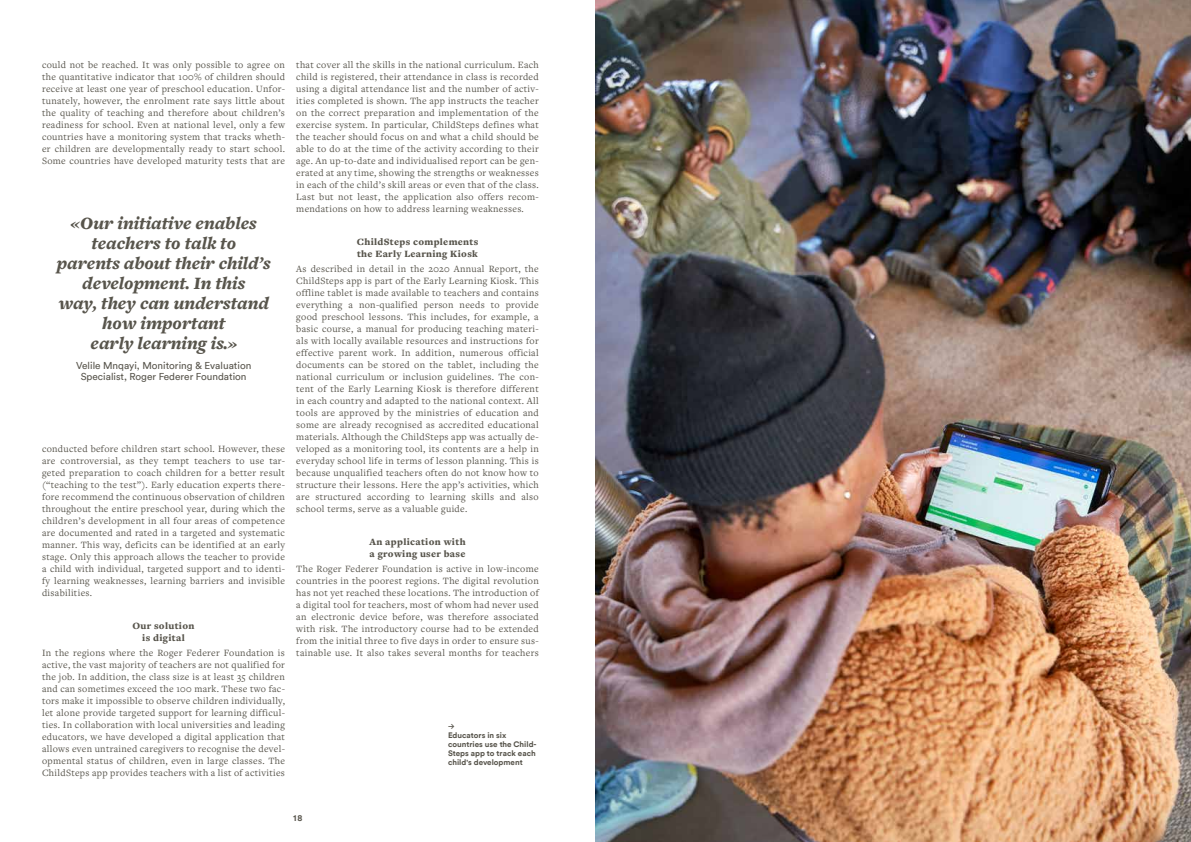
<style>
.page{position:relative;width:1191px;height:842px;background:#fff}
.page>*{position:absolute;margin:0;border:0;box-sizing:border-box;transform-origin:0 0}
.t1{font:italic 900 18px/20px "Freight Text Pro";color:#57544b;text-align:center}
.t2{font:10px/12px "Freight Text Pro";letter-spacing:.03em;color:#57544b;text-align:justify}
.t3{font:900 10px/12px "Freight Text Pro";letter-spacing:.03em;color:#57544b}
.t4{font:10px/11px "Circular";color:#57544b;text-align:center}
.t5{font:700 8.8px "Circular";color:#57544b}
.t6{font:700 8px/9px "Circular";color:#57544b}
.t7{font:700 8px "Akkurat Pro";color:#57544b}
</style>
<div class="page">
<img style="left:595px;top:0;width:596px;height:842px">
<p class="t2" style="left:42px;top:58px;width:244px">could not be reached. It was only possible to agree on the quantitative indicator that 100% of children should receive at least one year of preschool education. Unfor&shy;tunately, however, the enrolment rate says little about the quality of teaching and therefore about children’s readiness for school. Even at national level, only a few countries have a monitoring system that tracks wheth&shy;er children are developmentally ready to start school.<br>Some countries have developed maturity tests that are</p>
<h1 class="t1" style="left:57px;top:213px;width:216px">«Our initiative enables teachers to talk to<br>parents about their child’s development. In this<br>way, they can understand how important<br>early learning is.»</h1>
<p class="t4" style="left:76px;top:360px;width:177px">Velile Mnqayi, Monitoring &amp; Evaluation<br>Specialist, Roger Federer Foundation</p>
<p class="t2" style="left:42px;top:442px;width:244px">conducted before children start school. However, these are controversial, as they tempt teachers to use tar&shy;geted preparation to coach children for a better result (“teaching to the test”). Early education experts there&shy;fore recommend the continuous observation of children throughout the entire preschool year, during which the children’s development in all four areas of competence are documented and rated in a targeted and systematic manner. This way, deficits can be identified at an early stage. Only this approach allows the teacher to provide a child with individual, targeted support and to identi&shy;fy learning weaknesses, learning barriers and invisible disabilities.</p>
<p class="t3" style="left:133px;top:620px;width:63px;text-align:center">Our solution is digital</p>
<p class="t2" style="left:42px;top:646px;width:244px">In the regions where the Roger Federer Foundation is active, the vast majority of teachers are not qualified for the job. In addition, the class size is at least 35 children and can sometimes exceed the 100 mark. These two fac&shy;tors make it impossible to observe children individually, let alone provide targeted support for learning difficul&shy;ties. In collaboration with local universities and leading educators, we have developed a digital application that allows even untrained caregivers to recognise the devel&shy;opmental status of children, even in large classes. The ChildSteps app provides teachers with a list of activities</p>
<p class="t2" style="left:296px;top:58px;width:244px">that cover all the skills in the national curriculum. Each child is registered, their attendance in class is recorded using a digital attendance list and the number of activ&shy;ities completed is shown. The app instructs the teacher on the correct preparation and implementation of the exercise system. In particular, ChildSteps defines what the teacher should focus on and what a child should be able to do at the time of the activity according to their age. An up-to-date and individualised report can be gen&shy;erated at any time, showing the strengths or weaknesses in each of the child’s skill areas or even that of the class.<br>Last but not least, the application also offers recom&shy;mendations on how to address learning weaknesses.</p>
<p class="t3" style="left:357px;top:236px;width:123px">ChildSteps complements the Early Learning Kiosk</p>
<p class="t2" style="left:296px;top:262px;width:244px">As described in detail in the 2020 Annual Report, the ChildSteps app is part of the Early Learning Kiosk. This offline tablet is made available to teachers and contains everything a non-qualified person needs to provide good preschool lessons. This includes, for example, a basic course, a manual for producing teaching materi&shy;als with locally available resources and instructions for effective parent work. In addition, numerous official documents can be stored on the tablet, including the national curriculum or inclusion guidelines. The con&shy;tent of the Early Learning Kiosk is therefore different in each country and adapted to the national context. All tools are approved by the ministries of education and some are already recognised as accredited educational materials. Although the ChildSteps app was actually de&shy;veloped as a monitoring tool, its contents are a help in everyday school life in terms of lesson planning. This is because unqualified teachers often do not know how to structure their lessons. Here the app’s activities, which are structured according to learning skills and also school terms, serve as a valuable guide.</p>
<p class="t3" style="left:369px;top:536px;width:98px">An application with a growing user base</p>
<p class="t2" style="left:296px;top:562px;width:244px">The Roger Federer Foundation is active in low-income countries in the poorest regions. The digital revolution has not yet reached these locations. The introduction of a digital tool for teachers, most of whom had never used an electronic device before, was therefore associated with risk. The introductory course had to be extended from the initial three to five days in order to ensure sus&shy;tainable use. It also takes several months for teachers</p>
<p class="t7" style="left:448px;top:722px;width:8px">→</p>
<p class="t6" style="left:448px;top:731px;width:90px">Educators in six countries use the Child-<br>Steps app to track each child's development</p>
<p class="t5" style="left:293px;top:812px;width:11px">18</p>
</div>
